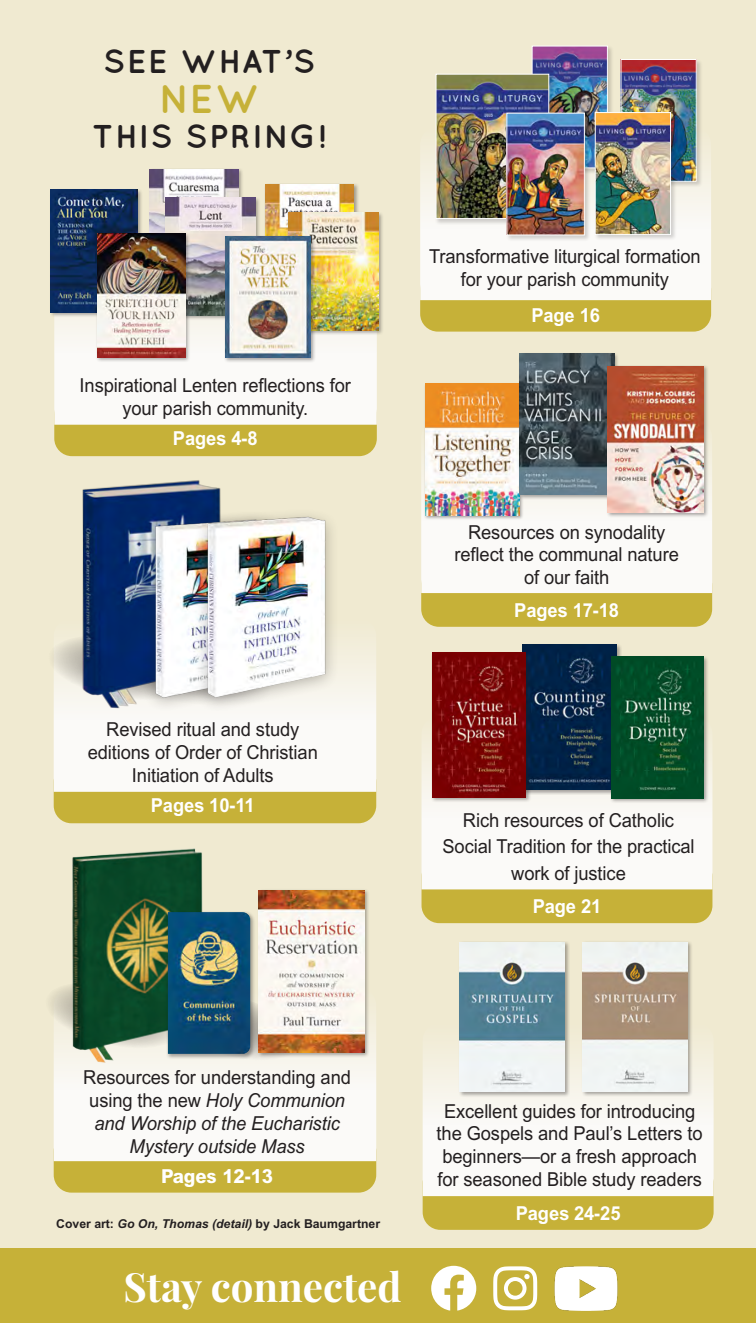
<style>
.page{position:relative;width:756px;height:1323px;background:#fff}
.page>*{position:absolute;margin:0;border:0;box-sizing:border-box;transform-origin:0 0}
.t1{font:700 40.25px "Playfair Display";color:#fff}
.t2{font:700 40.25px "Quicksand";color:#c6b138}
.t3{font:700 32.9px "Quicksand";letter-spacing:.05em;color:#231f20}
.TOC_description{font:19.25px/22.8px "Arial MT Std";letter-spacing:-.005em;color:#231f20;text-align:center;scale:.95 1}
.TOC_description-2{font:italic 19.25px/22.8px "Arial MT Std";letter-spacing:-.005em;color:#231f20;text-align:center;scale:.95 1}
._02-subtitle_-_front_list{font:700 19.25px "Arial MT Std";letter-spacing:-.005em;color:#fff;scale:.95 1}
.TOC_description-3{font:800 19.25px "Arial MT Std";letter-spacing:-.005em;color:#fff;scale:.95 1}
.TOC_description-4{font:700 19.25px "Arial MT Std";letter-spacing:-.005em;color:#fff;scale:.95 1}
.a{font:700 12.25px "Arial MT Std";color:#231f20}
.s1{font-style:normal}
.s2{font-style:italic}
</style>
<div class="page">
<div style="left:0;top:0;width:756px;height:1251px;background:#f0ead1"></div>
<div style="left:0;top:1248px;width:756px;height:75px;background:#c6b138"></div>
<svg style="left:431px;top:1266px;width:45px;height:45px"></svg>
<svg style="left:493px;top:1266px;width:43px;height:44px"></svg>
<img style="left:536px;top:1266px;width:82px;height:45px">
<div style="left:420px;top:272px;width:291px;height:60px;background:#c6b138;border-radius:18px"></div>
<svg style="left:420px;top:155px;width:291px;height:145px;background:#faf9f6"></svg>
<div style="left:531px;top:45px;width:83px;height:130px;background:#231f20;opacity:.2"></div>
<img style="left:534px;top:48px;width:72px;height:118px">
<div style="left:532px;top:46px;width:76px;height:122px;border:1px solid #fff"></div>
<div style="left:620px;top:58px;width:83px;height:130px;background:#231f20;opacity:.2"></div>
<img style="left:623px;top:61px;width:72px;height:119px">
<div style="left:621px;top:59px;width:76px;height:123px;border:1px solid #fff"></div>
<div style="left:594px;top:112px;width:83px;height:129px;background:#231f20;opacity:.2"></div>
<img style="left:597px;top:114px;width:72px;height:119px">
<div style="left:595px;top:112px;width:76px;height:123px;border:1px solid #fff"></div>
<div style="left:435px;top:73px;width:120px;height:152px;background:#231f20;opacity:.2"></div>
<img style="left:438px;top:76px;width:109px;height:141px">
<div style="left:436px;top:74px;width:113px;height:145px;border:1px solid #fff"></div>
<div style="left:506px;top:112px;width:85px;height:130px;background:#231f20;opacity:.2"></div>
<img style="left:509px;top:115px;width:74px;height:118px">
<div style="left:507px;top:113px;width:78px;height:122px;border:1px solid #fff"></div>
<div style="left:54px;top:1133px;width:322px;height:60px;background:#c6b138;border-radius:18px"></div>
<div style="left:54px;top:1016px;width:322px;height:145px;background:#fbfaf8"></div>
<svg style="left:243px;top:1004px;width:67px;height:59px"></svg>
<img style="left:50px;top:848px;width:193px;height:225px">
<div style="left:54px;top:764px;width:322px;height:59px;background:#c6b138;border-radius:18px"></div>
<svg style="left:54px;top:647px;width:322px;height:145px;background:#faf9f5"></svg>
<img style="left:53px;top:480px;width:197px;height:253px">
<img style="left:138px;top:506px;width:52px;height:208px">
<img style="left:190px;top:504px;width:148px;height:210px">
<div style="left:421px;top:567px;width:291px;height:60px;background:#c6b138;border-radius:18px"></div>
<div style="left:421px;top:448px;width:291px;height:145px;background:#fbfaf8"></div>
<div style="left:424px;top:382px;width:100px;height:138px;background:#231f20;opacity:.4"></div>
<img style="left:425px;top:384px;width:94px;height:131px">
<div style="left:518px;top:352px;width:101px;height:148px;background:#231f20;opacity:.4"></div>
<img style="left:520px;top:354px;width:94px;height:141px">
<div style="left:606px;top:365px;width:103px;height:153px;background:#231f20;opacity:.4"></div>
<img style="left:608px;top:366px;width:96px;height:146px">
<div style="left:423px;top:1165px;width:291px;height:65px;background:#c6b138;border-radius:18px"></div>
<svg style="left:423px;top:1051px;width:291px;height:145px;background:#f9f8f4"></svg>
<div style="left:458px;top:941px;width:112px;height:157px;background:#231f20;opacity:.4"></div>
<img style="left:460px;top:942px;width:105px;height:150px">
<div style="left:581px;top:941px;width:112px;height:156px;background:#231f20;opacity:.4"></div>
<img style="left:583px;top:942px;width:104px;height:150px">
<div style="left:422px;top:859px;width:290px;height:64px;background:#c6b138;border-radius:18px"></div>
<div style="left:422px;top:744px;width:290px;height:145px;background:#fbfaf8"></div>
<div style="left:521px;top:644px;width:101px;height:151px;background:#231f20;opacity:.4"></div>
<img style="left:523px;top:645px;width:94px;height:145px">
<div style="left:610px;top:655px;width:98px;height:149px;background:#231f20;opacity:.4"></div>
<img style="left:612px;top:657px;width:91px;height:142px">
<div style="left:431px;top:651px;width:101px;height:152px;background:#231f20;opacity:.4"></div>
<img style="left:432px;top:653px;width:94px;height:145px">
<div style="left:54px;top:397px;width:323px;height:59px;background:#c6b138;border-radius:18px"></div>
<div style="left:54px;top:318px;width:323px;height:107px;background:#fbfaf8"></div>
<div style="left:264px;top:183px;width:95px;height:123px;background:#231f20;opacity:.4"></div>
<img style="left:266px;top:185px;width:88px;height:50px">
<div style="left:148px;top:168px;width:95px;height:123px;background:#231f20;opacity:.4"></div>
<img style="left:150px;top:170px;width:88px;height:62px">
<div style="left:164px;top:196px;width:97px;height:124px;background:#231f20;opacity:.4"></div>
<img style="left:166px;top:198px;width:90px;height:117px">
<div style="left:287px;top:211px;width:96px;height:124px;background:#231f20;opacity:.4"></div>
<img style="left:288px;top:213px;width:90px;height:117px">
<div style="left:49px;top:189px;width:94px;height:129px;background:#231f20;opacity:.4"></div>
<img style="left:51px;top:190px;width:87px;height:122px">
<div style="left:224px;top:235px;width:92px;height:127px;background:#231f20;opacity:.4"></div>
<img style="left:225px;top:236px;width:86px;height:121px">
<div style="left:96px;top:232px;width:95px;height:131px;background:#231f20;opacity:.4"></div>
<img style="left:97px;top:234px;width:88px;height:123px">
<div style="left:166px;top:911px;width:90px;height:148px;background:#231f20;opacity:.4"></div>
<img style="left:168px;top:912px;width:82px;height:142px">
<div style="left:257px;top:889px;width:113px;height:169px;background:#231f20;opacity:.4"></div>
<img style="left:259px;top:890px;width:105px;height:163px">
<p class="t3" style="left:103px;top:42px;width:214px">SEE WHAT’S</p>
<p class="t2" style="left:159px;top:75px;width:102px">NEW</p>
<p class="t3" style="left:92px;top:117px;width:235px">THIS SPRING!</p>
<p class="TOC_description" style="left:80px;top:374px;width:287px">Inspirational Lenten reflections for your parish community.</p>
<p class="_02-subtitle_-_front_list" style="left:173px;top:427px;width:91px">Pages 4-8</p>
<p class="TOC_description" style="left:88px;top:718px;width:244px">Revised ritual and study editions of Order of Christian<br>Initiation of Adults</p>
<p class="TOC_description-4" style="left:151px;top:794px;width:111px">Pages 10-11</p>
<p class="TOC_description" style="left:429px;top:245px;width:287px">Transformative liturgical formation for your parish community</p>
<p class="_02-subtitle_-_front_list" style="left:531px;top:304px;width:74px">Page 16</p>
<p class="TOC_description" style="left:455px;top:521px;width:238px">Resources on synodality reflect the communal nature of our faith</p>
<p class="_02-subtitle_-_front_list" style="left:514px;top:599px;width:112px">Pages 17-18</p>
<p class="TOC_description" style="left:463px;top:808px;width:224px">Rich resources of Catholic</p>
<p class="TOC_description" style="left:443px;top:835px;width:267px">Social Tradition for the practical</p>
<p class="TOC_description" style="left:511px;top:862px;width:122px">work of justice</p>
<p class="_02-subtitle_-_front_list" style="left:533px;top:895px;width:74px">Page 21</p>
<p class="TOC_description-2" style="left:83px;top:1066px;width:283px"><span class="s1">Resources for understanding and using the new</span> Holy Communion and Worship of the Eucharistic<br>Mystery outside Mass</p>
<p class="TOC_description-3" style="left:161px;top:1165px;width:119px">Pages 12-13</p>
<p class="a" style="left:56px;top:1216px;width:326px">Cover art: <span class="s2">Go On, Thomas (detail)</span> by Jack Baumgartner</p>
<p class="t1" style="left:123px;top:1261px;width:280px">Stay connected</p>
<p class="TOC_description" style="left:437px;top:1099px;width:282px">Excellent guides for introducing the Gospels and Paul’s Letters to beginners—or a fresh approach for seasoned Bible study readers</p>
<p class="_02-subtitle_-_front_list" style="left:516px;top:1202px;width:112px">Pages 24-25</p>
</div>
